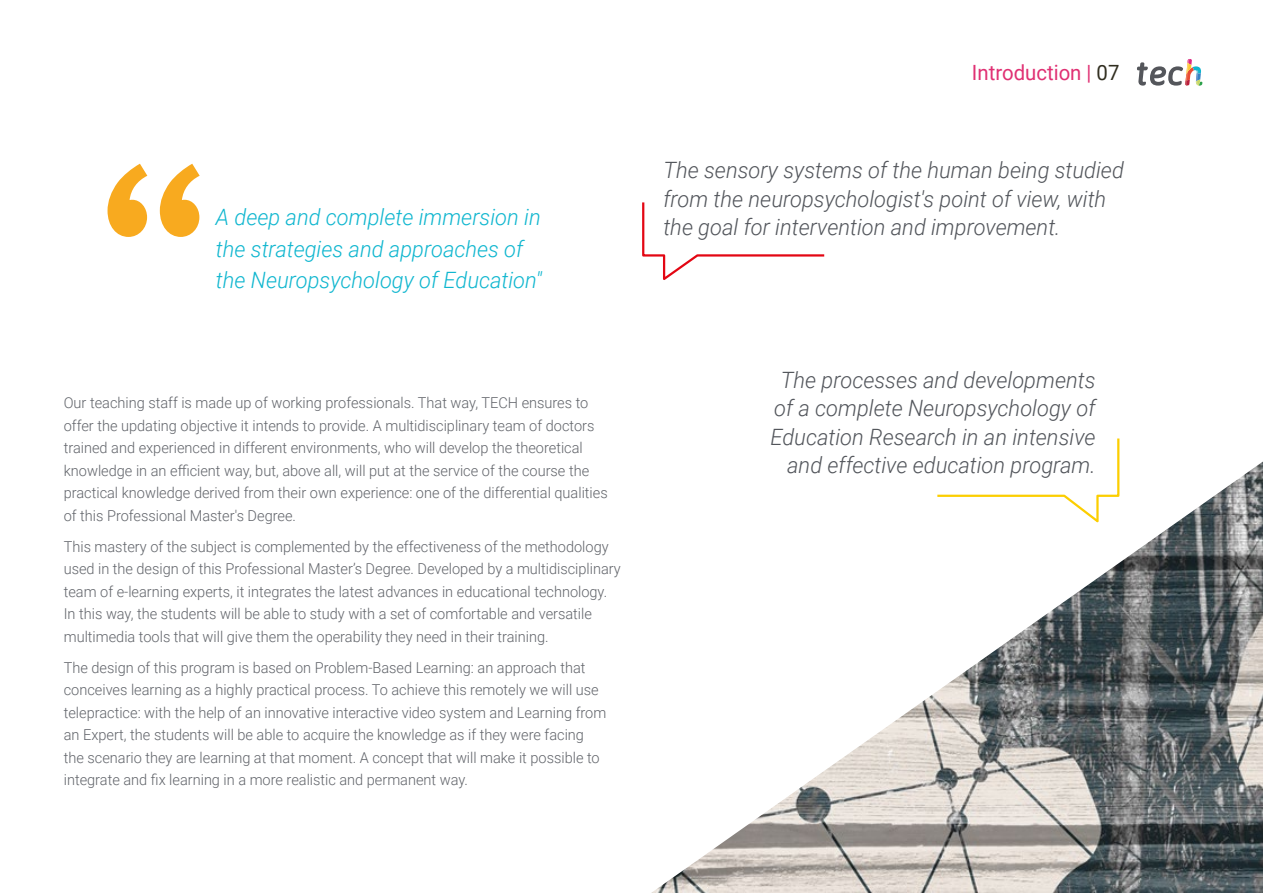
<style>
.page{position:relative;width:1263px;height:893px;background:#fff}
.page>*{position:absolute;margin:0;border:0;box-sizing:border-box;transform-origin:0 0}
.t1{font:italic 300 22.5px/28.5px "Roboto";color:#52555b;text-align:right}
.t2{font:italic 300 22.5px/31.5px "Roboto";color:#0fb6cf}
.t3{font:21px "Roboto";color:#e03073}
.t4{font:300 15px/22.5px "Roboto";color:#61646a}
.s1{color:#312e20}
</style>
<div class="page">
<svg style="left:108px;top:164px;width:92px;height:73px"></svg>
<svg style="left:1117px;top:438px;width:3px;height:23px"></svg>
<svg style="left:642px;top:202px;width:183px;height:78px"></svg>
<img style="left:651px;top:461px;width:612px;height:432px">
<svg style="left:1137px;top:59px;width:65px;height:27px"></svg>
<h1 class="t2" style="left:216px;top:200px;width:328px">A deep and complete immersion in the strategies and approaches of the Neuropsychology of Education"</h1>
<p class="t4" style="left:64px;top:391px;width:545px">Our teaching staff is made up of working professionals. That way, TECH ensures to offer the updating objective it intends to provide. A multidisciplinary team of doctors trained and experienced in different environments, who will develop the theoretical knowledge in an efficient way, but, above all, will put at the service of the course the practical knowledge derived from their own experience: one of the differential qualities of this Professional Master's Degree.</p>
<p class="t4" style="left:64px;top:535px;width:559px">This mastery of the subject is complemented by the effectiveness of the methodology used in the design of this Professional Master’s Degree. Developed by a multidisciplinary team of e-learning experts, it integrates the latest advances in educational technology.<br>In this way, the students will be able to study with a set of comfortable and versatile multimedia tools that will give them the operability they need in their training.</p>
<p class="t4" style="left:64px;top:656px;width:544px">The design of this program is based on Problem-Based Learning: an approach that conceives learning as a highly practical process. To achieve this remotely we will use telepractice: with the help of an innovative interactive video system and Learning from an Expert, the students will be able to acquire the knowledge as if they were facing the scenario they are learning at that moment. A concept that will make it possible to integrate and fix learning in a more realistic and permanent way.</p>
<h2 class="t3" style="left:972px;top:57px;width:149px">Introduction | <span class="s1">07</span></h2>
<h1 class="t1" style="left:663px;top:155px;width:462px;text-align:left">The sensory systems of the human being studied from the neuropsychologist's point of view, with the goal for intervention and improvement.</h1>
<h1 class="t1" style="left:770px;top:364px;width:327px">The processes and developments of a complete Neuropsychology of Education Research in an intensive and effective education program.</h1>
</div>
